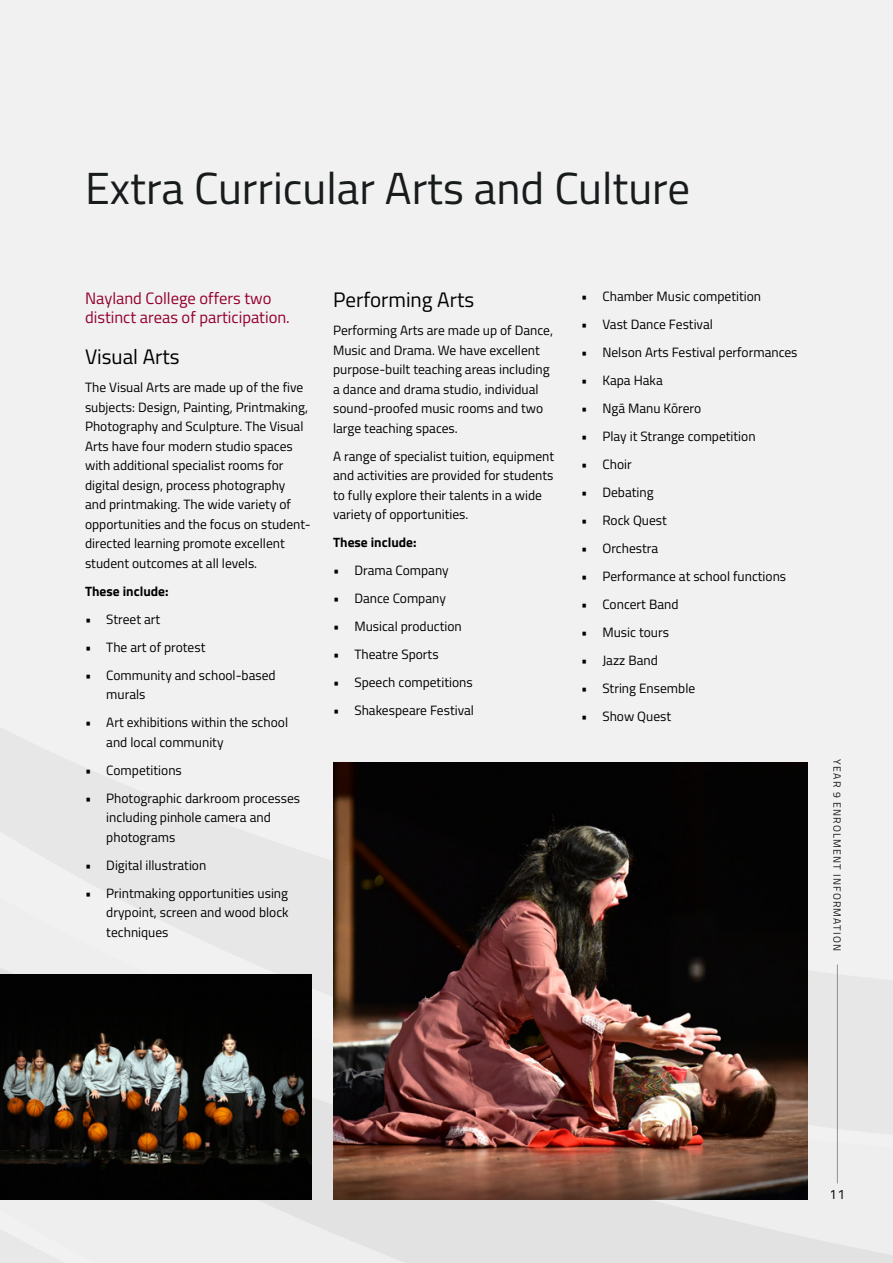
<style>
.page{position:relative;width:893px;height:1263px;background:#f1f1f2}
.page>*{position:absolute;margin:0;border:0;box-sizing:border-box;transform-origin:0 0}
.t1{font:45px "Titillium";color:#181b1c}
.t2{font:21px "Titillium";color:#000}
.t3{font:16.5px/19.5px "Titillium";color:#94002d}
.t4{font:13.5px/19.5px "Titillium";color:#000}
.t5{font:700 13.5px "Titillium";color:#000}
.t6{font:10.5px "Titillium";letter-spacing:.11em;color:#181b1c}
</style>
<div class="page">
<svg style="left:0;top:762px;width:893px;height:501px;fill:#e7e7e8"></svg>
<img style="left:0;top:975px;width:312px;height:224px">
<img style="left:333px;top:763px;width:475px;height:436px">
<hr style="left:837px;top:964px;width:1px;height:219px;background:#000">
<h1 class="t1" style="left:85px;top:155px;width:607px">Extra Curricular Arts and Culture</h1>
<p class="t3" style="left:85px;top:287px;width:206px">Nayland College offers two distinct areas of participation.</p>
<h2 class="t2" style="left:85px;top:342px;width:96px">Visual Arts</h2>
<p class="t4" style="left:85px;top:377px;width:227px">The Visual Arts are made up of the five subjects: Design, Painting, Printmaking, Photography and Sculpture. The Visual Arts have four modern studio spaces with additional specialist rooms for digital design, process photography<br>and printmaking. The wide variety of opportunities and the focus on student&shy;directed learning promote excellent student outcomes at all levels.</p>
<p class="t5" style="left:85px;top:581px;width:85px">These include:</p>
<p class="t4" style="left:85px;top:609px;width:77px">• Street art</p>
<p class="t4" style="left:85px;top:637px;width:122px">• The art of protest</p>
<p class="t4" style="left:106px;top:665px;width:171px;text-indent:-21px">• Community and school-based murals</p>
<p class="t4" style="left:106px;top:712px;width:183px;text-indent:-21px">• Art exhibitions within the school and local community</p>
<p class="t4" style="left:85px;top:760px;width:98px">• Competitions</p>
<p class="t4" style="left:106px;top:788px;width:195px;text-indent:-21px">• Photographic darkroom processes including pinhole camera and photograms</p>
<p class="t4" style="left:85px;top:855px;width:123px">• Digital illustration</p>
<p class="t4" style="left:106px;top:883px;width:184px;text-align:justify;text-indent:-21px">• Printmaking opportunities using drypoint, screen and wood block techniques</p>
<h2 class="t2" style="left:333px;top:284px;width:143px">Performing Arts</h2>
<p class="t4" style="left:333px;top:320px;width:221px">Performing Arts are made up of Dance, Music and Drama. We have excellent purpose-built teaching areas including a dance and drama studio, individual sound-proofed music rooms and two large teaching spaces.</p>
<p class="t4" style="left:333px;top:445px;width:222px">A range of specialist tuition, equipment and activities are provided for students to fully explore their talents in a wide variety of opportunities.</p>
<p class="t5" style="left:333px;top:532px;width:85px">These include:</p>
<p class="t4" style="left:333px;top:560px;width:117px">• Drama Company</p>
<p class="t4" style="left:333px;top:588px;width:114px">• Dance Company</p>
<p class="t4" style="left:333px;top:616px;width:130px">• Musical production</p>
<p class="t4" style="left:333px;top:644px;width:107px">• Theatre Sports</p>
<p class="t4" style="left:333px;top:672px;width:141px">• Speech competitions</p>
<p class="t4" style="left:333px;top:700px;width:142px">• Shakespeare Festival</p>
<p class="t4" style="left:581px;top:286px;width:181px">• Chamber Music competition</p>
<p class="t4" style="left:581px;top:314px;width:133px">• Vast Dance Festival</p>
<p class="t4" style="left:581px;top:342px;width:218px">• Nelson Arts Festival performances</p>
<p class="t4" style="left:581px;top:370px;width:83px">• Kapa Haka</p>
<p class="t4" style="left:581px;top:398px;width:122px">• Ngā Manu Kōrero</p>
<p class="t4" style="left:581px;top:426px;width:176px">• Play it Strange competition</p>
<p class="t4" style="left:581px;top:454px;width:52px">• Choir</p>
<p class="t4" style="left:581px;top:482px;width:74px">• Debating</p>
<p class="t4" style="left:581px;top:510px;width:87px">• Rock Quest</p>
<p class="t4" style="left:581px;top:538px;width:79px">• Orchestra</p>
<p class="t4" style="left:581px;top:566px;width:207px">• Performance at school functions</p>
<p class="t4" style="left:581px;top:594px;width:99px">• Concert Band</p>
<p class="t4" style="left:581px;top:622px;width:89px">• Music tours</p>
<p class="t4" style="left:581px;top:650px;width:78px">• Jazz Band</p>
<p class="t4" style="left:581px;top:678px;width:116px">• String Ensemble</p>
<p class="t4" style="left:581px;top:706px;width:92px">• Show Quest</p>
<p class="t6" style="left:845px;top:759px;width:193px;rotate:90deg">YEAR 9 ENROLMENT INFORMATION</p>
<p class="t4" style="left:830px;top:1184px;width:17px">11</p>
</div>
